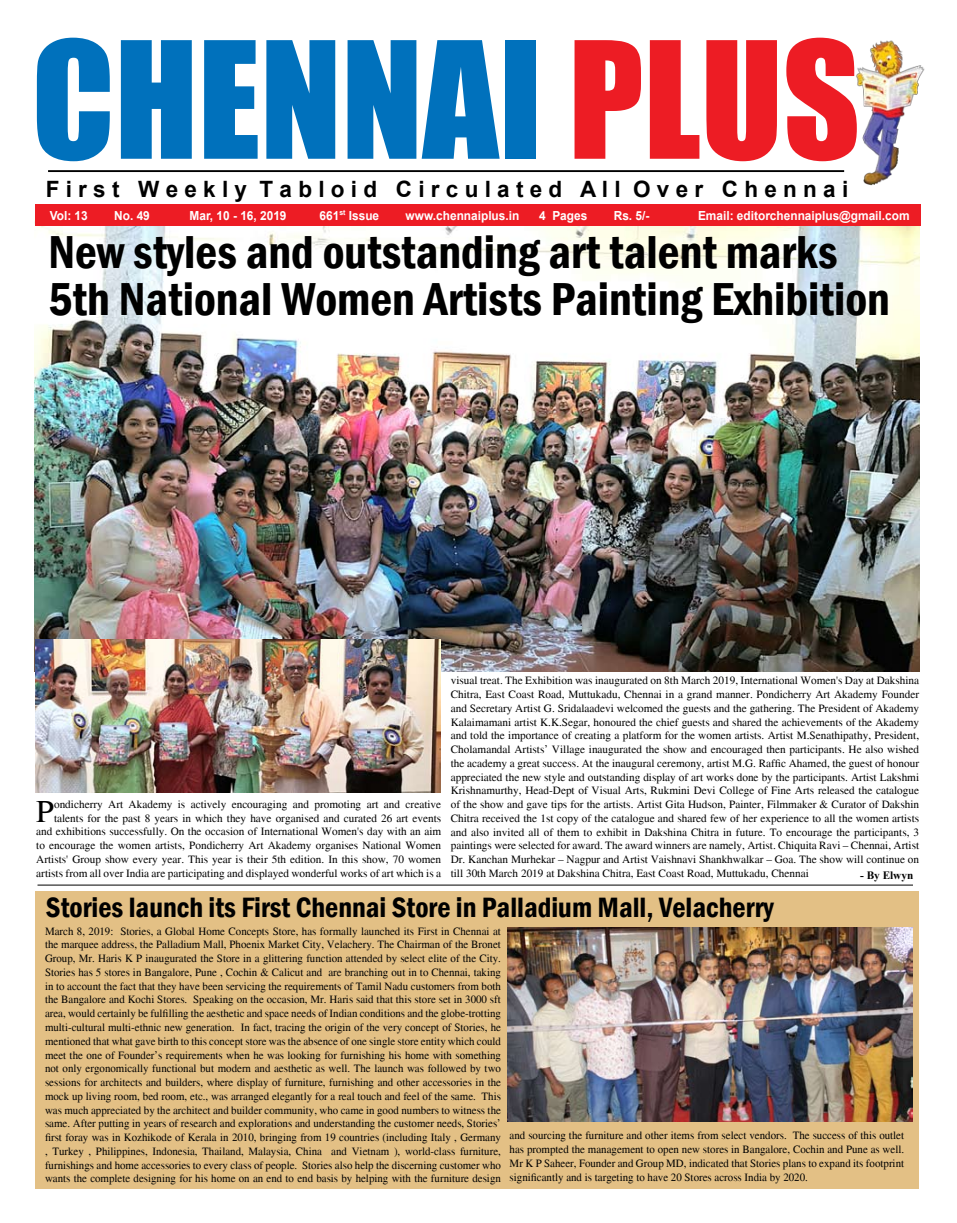
<style>
.page{position:relative;width:957px;height:1223px;background:#fff}
.page>*{position:absolute;margin:0;border:0;box-sizing:border-box;transform-origin:0 0}
.t1{font:150px "Impact";color:#0071bc}
.t2{font:600 condensed 47.5px/47.5px "Franklin Gothic";color:#000}
.t3{font:32px "Times S";color:#000}
.t4{font:600 condensed 28.75px "Franklin Gothic";color:#000}
.t5{font:700 22.5px "Arial";color:#000}
.t6{font:700 13.75px "Arial";color:#fff;scale:.95 1}
.t7{font:700 12.5px "Arial";color:#fff;scale:.95 1}
.t8{font:11.25px/13.8px "Times S";color:#000;text-align:justify}
.t9{font:700 11.25px "Times New Roman";color:#000}
.s1{color:#ed1c24}
.s2{font-size:13.75px}
.s3{font-size:12.5px}
</style>
<div class="page">
<div style="left:35px;top:891px;width:884px;height:297px;background:#e3c085"></div>
<img style="left:35px;top:226px;width:884px;height:445px">
<hr style="left:48px;top:170px;width:796px;height:2px;background:#000">
<img style="left:843px;top:40px;width:82px;height:146px">
<div style="left:35px;top:205px;width:885px;height:21px;background:#ed1c24"></div>
<img style="left:36px;top:640px;width:404px;height:152px">
<img style="left:507px;top:927px;width:406px;height:194px">
<hr style="left:38px;top:884px;width:875px;height:1px;background:#000">
<h1 class="t1" style="left:32px;top:-17px;width:830px">CHENNAI <span class="s1">PLUS</span></h1>
<h3 class="t5" style="left:46px;top:173px;width:804px">F i r s t W e e k l y T a b l o i d C i r c u l a t e d A l l O v e r C h e n n a i</h3>
<p class="t6" style="left:50px;top:206px;width:98px">Vol: 12 No. 07</p>
<p class="t6" style="left:174px;top:206px;width:115px">Feb, 12 - 18, 2017</p>
<p class="t7" style="left:310px;top:206px;width:74px"><span class="s2">569</span><sup>th</sup><sup>st</sup> Issue</p>
<p class="t6" style="left:564px;top:206px;width:57px">8 Pages</p>
<p class="t6" style="left:732px;top:206px;width:147px">Annual Sub: Rs. 260/-</p>
<p class="t7" style="left:406px;top:206px;width:121px">www.chennaiplus.in</p>
<p class="t7" style="left:614px;top:206px;width:39px">Rs. 5/-</p>
<p class="t7" style="left:698px;top:206px;width:224px">Email: editorchennaiplus@gmail.com</p>
<p class="t7" style="left:50px;top:206px;width:42px">Vol: 13</p>
<p class="t7" style="left:114px;top:206px;width:39px">No. 49</p>
<p class="t7" style="left:189px;top:206px;width:104px">Mar, 10 - 16, 2019</p>
<p class="t6" style="left:319px;top:206px;width:61px"><span class="s3">661</span> Issue</p>
<p class="t6" style="left:402px;top:206px;width:197px">www.chennaiplus.net <span class="s3">4 Pages</span></p>
<h2 class="t2" style="left:48px;top:227px;width:843px">New styles and outstanding art talent marks<br>5th National Women Artists Painting Exhibition</h2>
<p class="t8" style="left:451px;top:673px;width:470px">visual treat. The Exhibition was inaugurated on 8th March 2019, International Women's Day at Dakshina Chitra, East Coast Road, Muttukadu, Chennai in a grand manner. Pondicherry Art Akademy Founder and Secretary Artist G. Sridalaadevi welcomed the guests and the gathering. The President of Akademy Kalaimamani artist K.K.Segar, honoured the chief guests and shared the achievements of the Akademy and told the importance of creating a platform for the women artists. Artist M.Senathipathy, President, Cholamandal Artists’ Village inaugurated the show and encouraged then participants. He also wished the academy a great success. At the inaugural ceremony, artist M.G. Raffic Ahamed, the guest of honour appreciated the new style and outstanding display of art works done by the participants. Artist Lakshmi Krishnamurthy, Head-Dept of Visual Arts, Rukmini Devi College of Fine Arts released the catalogue of the show and gave tips for the artists. Artist Gita Hudson, Painter, Filmmaker &amp; Curator of Dakshin Chitra received the 1st copy of the catalogue and shared few of her experience to all the women artists and also invited all of them to exhibit in Dakshina Chitra in future. To encourage the participants, 3 paintings were selected for award. The award winners are namely, Artist. Chiquita Ravi – Chennai, Artist Dr. Kanchan Murhekar – Nagpur and Artist Vaishnavi Shankhwalkar – Goa. The show will continue on till 30th March 2019 at Dakshina Chitra, East Coast Road, Muttukadu, Chennai</p>
<p class="t8" style="left:36px;top:797px;width:406px;text-align:right">ondicherry Art Akademy is actively encouraging and promoting art and creative talents for the past 8 years in which they have organised and curated 26 art events and exhibitions successfully. On the occasion of International Women's day with an aim to encourage the women artists, Pondicherry Art Akademy organises National Women Artists' Group show every year. This year is their 5th edition. In this show, 70 women artists from all over India are participating and displayed wonderful works of art which is a</p>
<h3 class="t4" style="left:46px;top:887px;width:729px">Stories launch its First Chennai Store in Palladium Mall, Velacherry</h3>
<h3 class="t3" style="left:36px;top:792px;width:19px">P</h3>
<p class="t9" style="left:860px;top:867px;width:55px">- By Elwyn</p>
<p class="t8" style="left:45px;top:924px;width:457px">March 8, 2019: Stories, a Global Home Concepts Store, has formally launched its First in Chennai at the marquee address, the Palladium Mall, Phoenix Market City, Velachery. The Chairman of the Bronet Group, Mr. Haris K P inaugurated the Store in a glittering function attended by select elite of the City.<br>Stories has 5 stores in Bangalore, Pune , Cochin &amp; Calicut and are branching out in to Chennai, taking in to account the fact that they have been servicing the requirements of Tamil Nadu customers from both the Bangalore and Kochi Stores. Speaking on the occasion, Mr. Haris said that this store set in 3000 sft area, would certainly be fulfilling the aesthetic and space needs of Indian conditions and the globe-trotting multi-cultural multi-ethnic new generation. In fact, tracing the origin of the very concept of Stories, he mentioned that what gave birth to this concept store was the absence of one single store entity which could meet the one of Founder’s requirements when he was looking for furnishing his home with something not only ergonomically functional but modern and aesthetic as well. The launch was followed by two sessions for architects and builders, where display of furniture, furnishing and other accessories in the mock up living room, bed room, etc., was arranged elegantly for a real touch and feel of the same. This was much appreciated by the architect and builder community, who came in good numbers to witness the same. After putting in years of research and explorations and understanding the customer needs, Stories’ first foray was in Kozhikode of Kerala in 2010, bringing from 19 countries (including Italy , Germany , Turkey , Philippines, Indonesia, Thailand, Malaysia, China and Vietnam ), world-class furniture, furnishings and home accessories to every class of people. Stories also help the discerning customer who wants the complete designing for his home on an end to end basis by helping with the furniture design</p>
<p class="t8" style="left:509px;top:1128px;width:396px">and sourcing the furniture and other items from select vendors. The success of this outlet has prompted the management to open new stores in Bangalore, Cochin and Pune as well.<br>Mr K P Saheer, Founder and Group MD, indicated that Stories plans to expand its footprint significantly and is targeting to have 20 Stores across India by 2020.</p>
</div>
